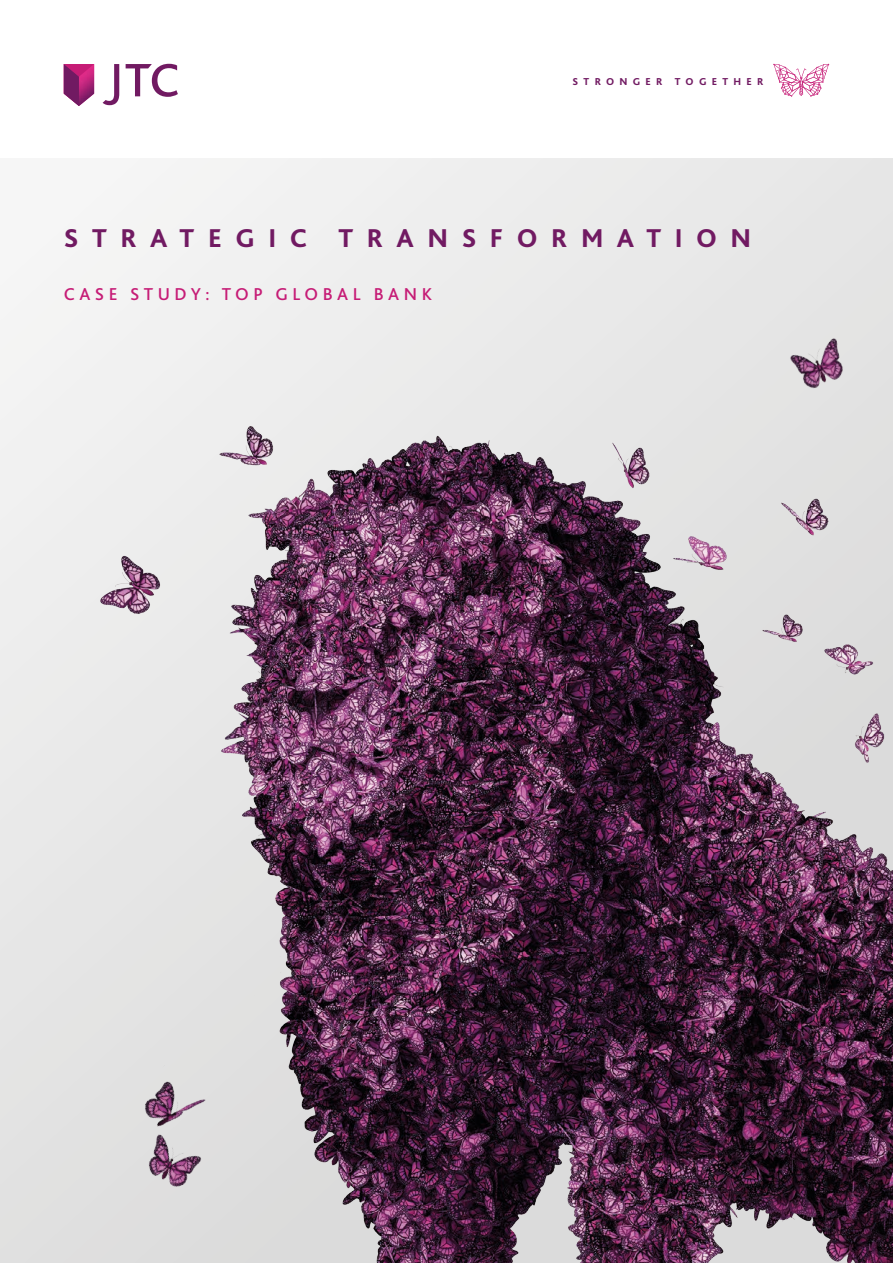
<style>
.page{position:relative;width:893px;height:1263px;background:#fff}
.page>*{position:absolute;margin:0;border:0;box-sizing:border-box;transform-origin:0 0}
.t1{font:800 27px "Bliss 2";letter-spacing:.5em;color:#711a62}
.t2{font:500 18px "Bliss 2";letter-spacing:.25em;color:#c61c76}
.Name{font:800 10.5px "Bliss 2";letter-spacing:.5em;color:#711a62}
</style>
<div class="page">
<div style="left:0;top:158px;width:893px;height:1105px;background:#ebebeb"></div>
<svg style="left:64px;top:64px;width:30px;height:42px"></svg>
<svg style="left:126px;top:64px;width:52px;height:33px"></svg>
<svg style="left:103px;top:64px;width:16px;height:41px"></svg>
<svg style="left:773px;top:64px;width:56px;height:33px"></svg>
<img style="left:129px;top:1066px;width:17px;height:49px">
<img style="left:146px;top:376px;width:747px;height:887px">
<img style="left:775px;top:338px;width:80px;height:66px">
<img style="left:100px;top:546px;width:70px;height:75px">
<p class="Name" style="left:573px;top:75px;width:192px">STRONGER TOGETHER</p>
<p class="t1" style="left:64px;top:221px;width:689px">STRATEGIC TRANSFORMATION</p>
<p class="t2" style="left:64px;top:282px;width:370px">CASE STUDY: TOP GLOBAL BANK</p>
</div>
